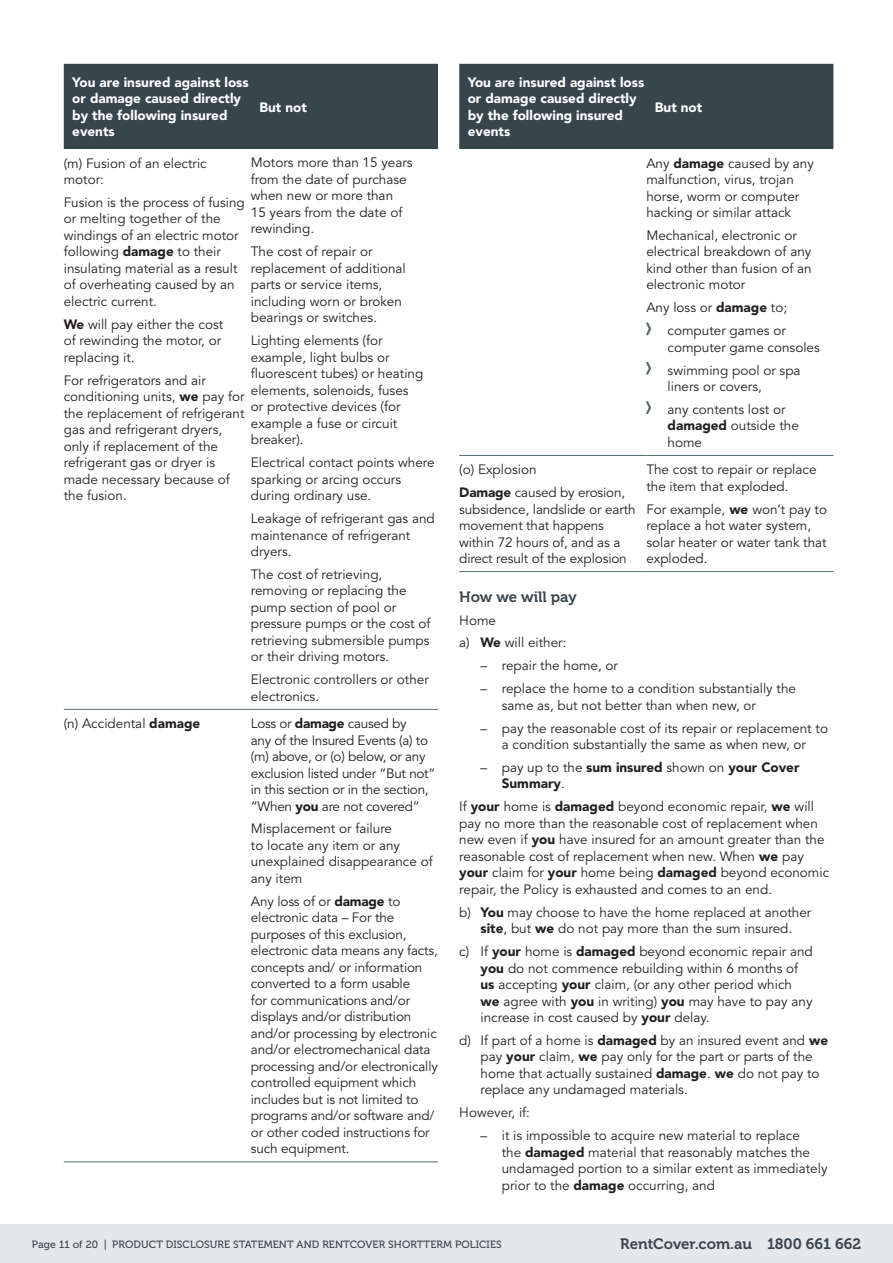
<style>
.page{position:relative;width:893px;height:1263px;background:#fff}
.page>*{position:absolute;margin:0;border:0;box-sizing:border-box;transform-origin:0 0}
.t1{font:15px "Museo 700";color:#38454d}
.t2{font:13.5px/16.5px "Avenir LT Std";color:#231f20}
.t3{font:900 13.5px/16.5px "Avenir LT Std";color:#fff}
.t4{font:13.5px/16.5px "Avenir LT Std";letter-spacing:-.02em;color:#231f20}
.t5{font:900 13.5px/16.5px "Avenir LT Std";color:#231f20}
.t6{font:10.5px "Museo 500";letter-spacing:.01em;color:#38454d}
.s1{font-weight:900}
.s2{font-weight:400}
</style>
<div class="page">
<div style="left:0;top:1225px;width:893px;height:38px;background:#e6e7e9"></div>
<div style="left:64px;top:64px;width:374px;height:85px;background:#38454d"></div>
<hr style="left:251px;top:709px;width:187px;height:1px;background:#5c6b73">
<hr style="left:251px;top:1162px;width:187px;height:1px;background:#5c6b73">
<hr style="left:64px;top:709px;width:187px;height:1px;background:#5c6b73">
<hr style="left:64px;top:1162px;width:187px;height:1px;background:#5c6b73">
<div style="left:459px;top:64px;width:374px;height:85px;background:#38454d"></div>
<hr style="left:459px;top:571px;width:187px;height:1px;background:#5c6b73">
<hr style="left:646px;top:571px;width:187px;height:1px;background:#5c6b73">
<hr style="left:646px;top:455px;width:187px;height:1px;background:#5c6b73">
<hr style="left:459px;top:455px;width:187px;height:1px;background:#5c6b73">
<svg style="left:646px;top:322px;width:6px;height:14px"></svg>
<svg style="left:646px;top:361px;width:6px;height:14px"></svg>
<svg style="left:646px;top:401px;width:6px;height:14px"></svg>
<p class="t3" style="left:72px;top:74px;width:178px">You are insured against loss or damage caused directly by the following insured events</p>
<p class="t3" style="left:259px;top:98px;width:49px">But not</p>
<p class="t2" style="left:64px;top:155px;width:145px">(m) Fusion of an electric motor:</p>
<p class="t2" style="left:64px;top:194px;width:183px">Fusion is the process of fusing or melting together of the windings of an electric motor following <span class="s1">damage</span> to their insulating material as a result of overheating caused by an electric current.</p>
<p class="t2" style="left:64px;top:316px;width:161px"><span class="s1">We</span> will pay either the cost of rewinding the motor, or replacing it.</p>
<p class="t2" style="left:64px;top:372px;width:182px">For refrigerators and air conditioning units, <span class="s1">we</span> pay for the replacement of refrigerant gas and refrigerant dryers, only if replacement of the refrigerant gas or dryer is made necessary because of the fusion.</p>
<p class="t2" style="left:251px;top:155px;width:163px">Motors more than 15 years from the date of purchase when new or more than<br>15 years from the date of rewinding.</p>
<p class="t2" style="left:251px;top:244px;width:156px">The cost of repair or replacement of additional parts or service items, including worn or broken bearings or switches.</p>
<p class="t2" style="left:251px;top:333px;width:174px">Lighting elements (for example, light bulbs or fluorescent tubes) or heating elements, solenoids, fuses or protective devices (for example a fuse or circuit breaker).</p>
<p class="t2" style="left:251px;top:455px;width:185px">Electrical contact points where sparking or arcing occurs during ordinary use.</p>
<p class="t2" style="left:251px;top:510px;width:186px">Leakage of refrigerant gas and maintenance of refrigerant dryers.</p>
<p class="t2" style="left:251px;top:566px;width:181px">The cost of retrieving, removing or replacing the pump section of pool or pressure pumps or the cost of retrieving submersible pumps or their driving motors.</p>
<p class="t2" style="left:251px;top:672px;width:179px">Electronic controllers or other electronics.</p>
<p class="t2" style="left:64px;top:715px;width:138px">(n) Accidental <span class="s1">damage</span></p>
<p class="t4" style="left:251px;top:715px;width:186px">Loss or <span class="s1">damage</span> caused by<br>any of the Insured Events (a) to (m) above, or (o) below, or any exclusion listed under “But not” in this section or in the section, “When <span class="s1">you</span> are not covered”</p>
<p class="t2" style="left:251px;top:821px;width:183px">Misplacement or failure<br>to locate any item or any unexplained disappearance of any item</p>
<p class="t2" style="left:251px;top:893px;width:189px">Any loss of or <span class="s1">damage</span> to electronic data – For the purposes of this exclusion, electronic data means any facts, concepts and/ or information converted to a form usable<br>for communications and/or displays and/or distribution and/or processing by electronic and/or electromechanical data processing and/or electronically controlled equipment which includes but is not limited to programs and/or software and/ or other coded instructions for such equipment.</p>
<p class="t3" style="left:468px;top:74px;width:178px">You are insured against loss or damage caused directly by the following insured events</p>
<p class="t3" style="left:655px;top:98px;width:49px">But not</p>
<p class="t2" style="left:459px;top:458px;width:168px;line-height:23px">(o) Explosion<br><span class="s1">Damage</span> caused by erosion,</p>
<p class="t2" style="left:459px;top:501px;width:178px">subsidence, landslide or earth movement that happens within 72 hours of, and as a direct result of the explosion</p>
<p class="t2" style="left:646px;top:155px;width:169px">Any <span class="s1">damage</span> caused by any malfunction, virus, trojan horse, worm or computer hacking or similar attack</p>
<p class="t2" style="left:646px;top:227px;width:167px">Mechanical, electronic or electrical breakdown of any kind other than fusion of an electronic motor</p>
<p class="t2" style="left:646px;top:297px;width:142px;line-height:23px;text-align:right">Any loss or <span class="s1">damage</span> to; computer games or</p>
<p class="t2" style="left:668px;top:336px;width:154px;line-height:23px">computer game consoles swimming pool or spa</p>
<p class="t2" style="left:668px;top:375px;width:119px;line-height:23px">liners or covers, any contents lost or</p>
<p class="t2" style="left:668px;top:418px;width:133px"><span class="s1">damaged</span> outside the home</p>
<p class="t2" style="left:646px;top:462px;width:172px">The cost to repair or replace the item that exploded.</p>
<p class="t2" style="left:646px;top:501px;width:182px">For example, <span class="s1">we</span> won’t pay to replace a hot water system, solar heater or water tank that exploded.</p>
<p class="t1" style="left:459px;top:588px;width:119px">How we will pay</p>
<p class="t2" style="left:459px;top:609px;width:109px;line-height:23px">Home<br>a) <span class="s1">We</span> will either:</p>
<p class="t2" style="left:480px;top:658px;width:139px">– repair the home, or</p>
<p class="t2" style="left:502px;top:681px;width:296px;text-indent:-21px">– replace the home to a condition substantially the same as, but not better than when new, or</p>
<p class="t2" style="left:480px;top:720px;width:349px;text-align:center">– pay the reasonable cost of its repair or replacement to a condition substantially the same as when new, or</p>
<p class="t5" style="left:502px;top:759px;width:299px;text-indent:-21px"><span class="s2">– pay up to the</span> sum insured <span class="s2">shown on</span> your Cover<br>Summary<span class="s2">.</span></p>
<p class="t2" style="left:459px;top:799px;width:371px">If <span class="s1">your</span> home is <span class="s1">damaged</span> beyond economic repair, <span class="s1">we</span> will pay no more than the reasonable cost of replacement when new even if <span class="s1">you</span> have insured for an amount greater than the reasonable cost of replacement when new. When <span class="s1">we</span> pay <span class="s1">your</span> claim for <span class="s1">your</span> home being <span class="s1">damaged</span> beyond economic repair, the Policy is exhausted and comes to an end.</p>
<p class="t2" style="left:459px;top:904px;width:354px;text-align:center">b) <span class="s1">You</span> may choose to have the home replaced at another <span class="s1">site</span>, but <span class="s1">we</span> do not pay more than the sum insured.</p>
<p class="t2" style="left:480px;top:943px;width:334px;text-indent:-21px">c) If <span class="s1">your</span> home is <span class="s1">damaged</span> beyond economic repair and <span class="s1">you</span> do not commence rebuilding within 6 months of <span class="s1">us</span> accepting <span class="s1">your</span> claim, (or any other period which <span class="s1">we</span> agree with <span class="s1">you</span> in writing) <span class="s1">you</span> may have to pay any increase in cost caused by <span class="s1">your</span> delay.</p>
<p class="t2" style="left:480px;top:1032px;width:349px;text-indent:-21px">d) If part of a home is <span class="s1">damaged</span> by an insured event and <span class="s1">we </span>pay <span class="s1">your</span> claim, <span class="s1">we</span> pay only for the part or parts of the home that actually sustained <span class="s1">damage</span>. <span class="s1">we</span> do not pay to replace any undamaged materials.</p>
<p class="t2" style="left:459px;top:1105px;width:72px">However, if:</p>
<p class="t2" style="left:502px;top:1128px;width:327px;text-indent:-21px">– it is impossible to acquire new material to replace<br>the <span class="s1">damaged</span> material that reasonably matches the undamaged portion to a similar extent as immediately prior to the <span class="s1">damage</span> occurring, and</p>
<p class="t6" style="left:32px;top:1238px;width:471px">Page 11 of 20 | PRODUCT DISCLOSURE STATEMENT AND RENTCOVER SHORTTERM POLICIES</p>
<p class="t1" style="left:620px;top:1236px;width:242px">RentCover.com.au 1800 661 662</p>
</div>
